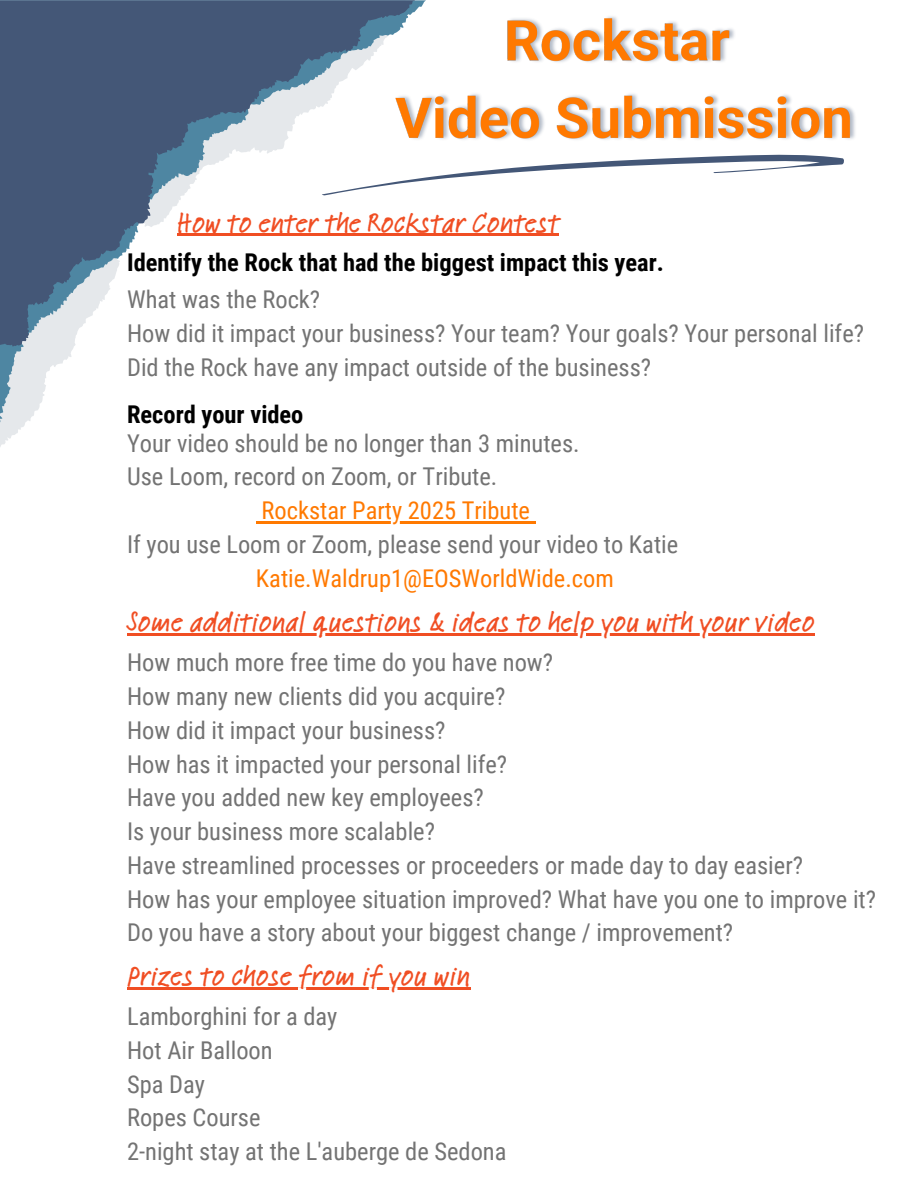
<style>
.page{position:relative;width:918px;height:1188px;background:#fff}
.page>*{position:absolute;margin:0;border:0;box-sizing:border-box;transform-origin:0 0}
.t1{font:500 29.1px "Feltpen Com";color:#f04e23}
.t2{font:24.45px/33.8px "Roboto Condensed";color:#737373;text-align:center}
.t3{font:700 24.45px "Roboto Condensed";color:#000}
.t4{font:24.45px "Roboto Condensed";color:#ff7900}
.s1{color:#ff7900}
</style>
<div class="page">
<svg style="left:0;top:0;width:426px;height:422px"></svg>
<svg style="left:0;top:0;width:415px;height:347px"></svg>
<img style="left:393px;top:9px;width:462px;height:144px">
<svg style="left:321px;top:154px;width:523px;height:41px"></svg>
<hr style="left:177px;top:234px;width:382px;height:2px;background:#f04e23">
<svg style="left:256px;top:521px;width:6px;height:3px"></svg>
<hr style="left:262px;top:521px;width:268px;height:3px;background:#ff7900">
<svg style="left:530px;top:521px;width:6px;height:3px"></svg>
<hr style="left:127px;top:633px;width:688px;height:3px;background:#f04e23">
<hr style="left:127px;top:988px;width:343px;height:2px;background:#f04e23">
<p class="t1" style="left:177px;top:203px;width:383px">How to enter the Rockstar Contest</p>
<h3 class="t3" style="left:127px;top:248px;width:538px">Identify the Rock that had the biggest impact this year.</h3>
<p class="t2" style="left:127px;top:283px;width:195px">What was the Rock?</p>
<h2 class="t2" style="left:127px;top:317px;width:739px">How did it impact your business? Your team? Your goals? Your personal life?</h2>
<h3 class="t2" style="left:127px;top:351px;width:526px">Did the Rock have any impact outside of the business?</h3>
<p class="t3" style="left:127px;top:400px;width:178px">Record your video</p>
<p class="t2" style="left:127px;top:426px;width:454px">Your video should be no longer than 3 minutes.</p>
<p class="t2" style="left:127px;top:460px;width:372px">Use Loom, record on Zoom, or Tribute.</p>
<p class="t2" style="left:127px;top:494px;width:553px"><span class="s1">Rockstar Party 2025 Tribute<br></span>If you use Loom or Zoom, please send your video to Katie</p>
<p class="t4" style="left:256px;top:564px;width:359px">Katie.Waldrup1@EOSWorldWide.com</p>
<p class="t1" style="left:127px;top:602px;width:689px">Some additional questions &amp; ideas to help you with your video</p>
<p class="t2" style="left:127px;top:646px;width:428px">How much more free time do you have now?</p>
<p class="t2" style="left:127px;top:680px;width:380px">How many new clients did you acquire?</p>
<h2 class="t2" style="left:127px;top:714px;width:320px">How did it impact your business?</h2>
<p class="t2" style="left:127px;top:747px;width:382px">How has it impacted your personal life?</p>
<p class="t2" style="left:127px;top:781px;width:358px">Have you added new key employees?</p>
<p class="t2" style="left:127px;top:815px;width:309px">Is your business more scalable?</p>
<p class="t2" style="left:127px;top:849px;width:677px">Have streamlined processes or proceeders or made day to day easier?</p>
<p class="t2" style="left:127px;top:882px;width:751px">How has your employee situation improved? What have you one to improve it?</p>
<p class="t2" style="left:127px;top:916px;width:608px">Do you have a story about your biggest change / improvement?</p>
<p class="t1" style="left:127px;top:956px;width:345px">Prizes to chose from if you win</p>
<p class="t2" style="left:127px;top:1000px;width:212px">Lamborghini for a day</p>
<h2 class="t2" style="left:127px;top:1034px;width:147px">Hot Air Balloon</h2>
<p class="t2" style="left:127px;top:1067px;width:79px">Spa Day</p>
<p class="t2" style="left:127px;top:1101px;width:135px">Ropes Course</p>
<p class="t2" style="left:127px;top:1135px;width:381px">2-night stay at the L'auberge de Sedona</p>
</div>
